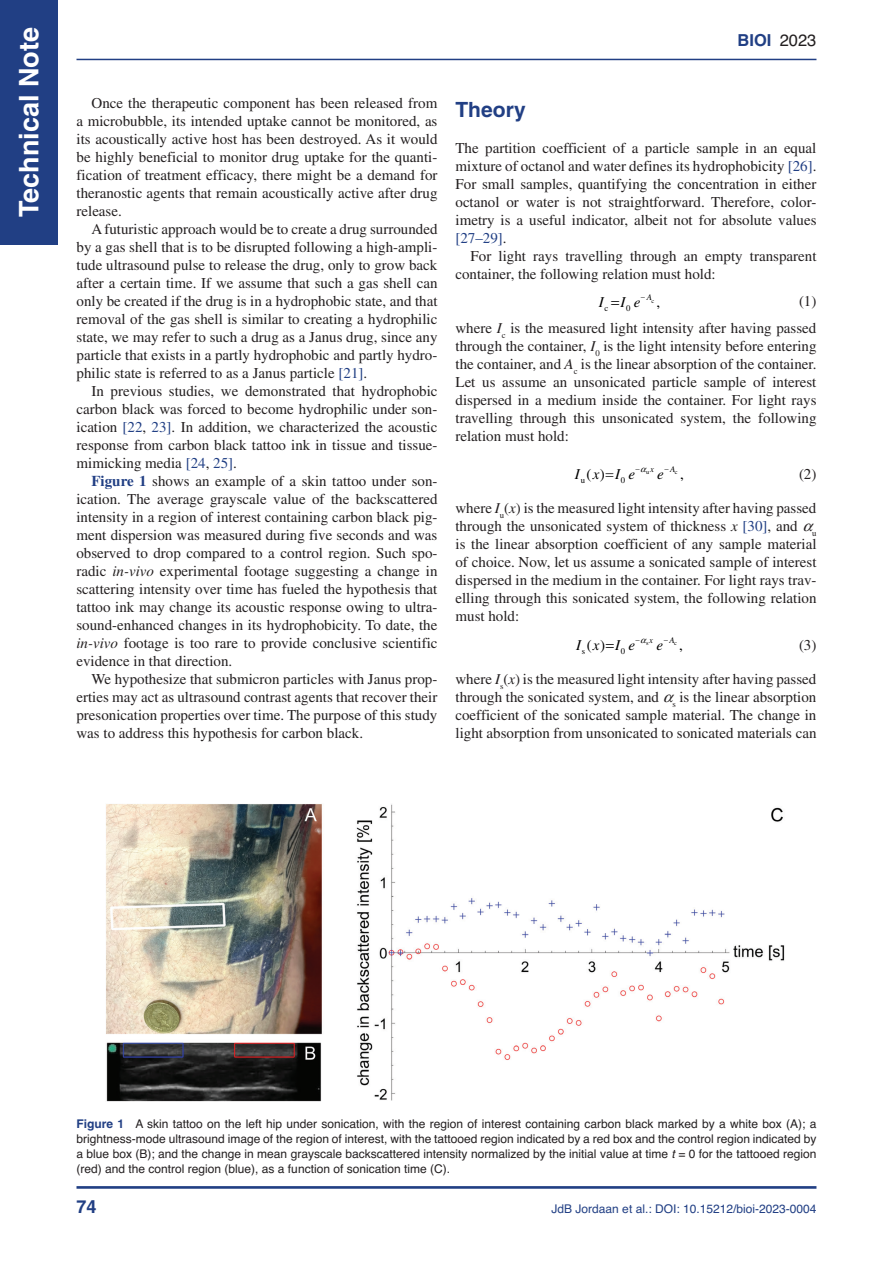
<style>
.page{position:relative;width:893px;height:1263px;background:#fff}
.page>*{position:absolute;margin:0;border:0;box-sizing:border-box;transform-origin:0 0}
.t1{font:700 27px "Helvetica";color:#fff}
.t2{font:700 21px "Helvetica";color:#213f84}
.t3{font:700 18px "Helvetica";color:#213f84}
.t4{font:700 16.5px "Helvetica";color:#213f84}
.t5{font:15px/18px "Times";color:#231f20;text-align:justify}
.t6{font:italic 15px "Times";letter-spacing:.555em;color:#000}
.t7{font:15px "Times";color:#000}
.t8{font:12px/15px "Helvetica";color:#231f20;text-align:justify}
.t9{font:12px "Helvetica";color:#213f84}
.t10{font:8.7px "Times";color:#000}
.t11{font:italic 8.7px "Times";color:#000}
.t12{font:6.3px "Times";color:#000}
.s1{font-weight:400;color:#231f20}
.s2{color:#213f84}
.s3{font-weight:700;color:#213f84}
.s4{font-style:italic}
</style>
<div class="page">
<hr style="left:76px;top:1186px;width:740px;height:3px;background:#213f84">
<img style="left:106px;top:804px;width:679px;height:297px">
<hr style="left:76px;top:59px;width:740px;height:1px;background:#213f84">
<div style="left:0;top:0;width:58px;height:245px;background:#213f84"></div>
<h1 class="t1" style="left:13px;top:217px;width:192px;rotate:-90deg">Technical Note</h1>
<p class="t4" style="left:738px;top:30px;width:80px">BIOI <span class="s1">2023</span></p>
<p class="t5" style="left:76px;top:94px;width:362px;text-indent:15px">Once the therapeutic component has been released from a microbubble, its intended uptake cannot be monitored, as its acoustically active host has been destroyed. As it would be highly beneficial to monitor drug uptake for the quanti&shy;fication of treatment efficacy, there might be a demand for theranostic agents that remain acoustically active after drug release.</p>
<p class="t5" style="left:76px;top:220px;width:362px;text-indent:15px">A futuristic approach would be to create a drug surrounded by a gas shell that is to be disrupted following a high-ampli&shy;tude ultrasound pulse to release the drug, only to grow back after a certain time. If we assume that such a gas shell can only be created if the drug is in a hydrophobic state, and that removal of the gas shell is similar to creating a hydrophilic state, we may refer to such a drug as a Janus drug, since any particle that exists in a partly hydrophobic and partly hydro&shy;philic state is referred to as a Janus particle <span class="s2">[21]</span>.</p>
<p class="t5" style="left:76px;top:382px;width:363px;text-indent:15px">In previous studies, we demonstrated that hydrophobic carbon black was forced to become hydrophilic under son&shy;ication <span class="s2">[22</span>, <span class="s2">23]</span>. In addition, we characterized the acoustic response from carbon black tattoo ink in tissue and tissue&shy;mimicking media <span class="s2">[24</span>, <span class="s2">25]</span>.</p>
<p class="t5" style="left:76px;top:472px;width:363px;text-indent:15px"><span class="s3">Figure 1</span> shows an example of a skin tattoo under son&shy;ication. The average grayscale value of the backscattered intensity in a region of interest containing carbon black pig&shy;ment dispersion was measured during five seconds and was observed to drop compared to a control region. Such spo&shy;radic <span class="s4">in-vivo</span> experimental footage suggesting a change in scattering intensity over time has fueled the hypothesis that tattoo ink may change its acoustic response owing to ultra&shy;sound-enhanced changes in its hydrophobicity. To date, the <span class="s4">in-vivo</span> footage is too rare to provide conclusive scientific evidence in that direction.</p>
<p class="t5" style="left:76px;top:670px;width:362px;text-indent:15px">We hypothesize that submicron particles with Janus prop&shy;erties may act as ultrasound contrast agents that recover their presonication properties over time. The purpose of this study was to address this hypothesis for carbon black.</p>
<h2 class="t2" style="left:455px;top:97px;width:72px">Theory</h2>
<p class="t5" style="left:455px;top:139px;width:363px">The partition coefficient of a particle sample in an equal mixture of octanol and water defines its hydrophobicity <span class="s2">[26]</span>.<br>For small samples, quantifying the concentration in either octanol or water is not straightforward. Therefore, color&shy;imetry is a useful indicator, albeit not for absolute values <span class="s2">[27–29]</span>.</p>
<p class="t5" style="left:455px;top:247px;width:362px;text-indent:15px">For light rays travelling through an empty transparent container, the following relation must hold:</p>
<p class="t12" style="left:651px;top:297px;width:4px">c</p>
<p class="t10" style="left:604px;top:303px;width:5px">c</p>
<p class="t10" style="left:626px;top:303px;width:6px">0</p>
<p class="t7" style="left:656px;top:294px;width:5px">,</p>
<p class="t11" style="left:647px;top:292px;width:7px">A</p>
<p class="t5" style="left:455px;top:287px;width:362px;line-height:27px;text-align:right">(1)<br>where <span class="s4">I</span><sub>c</sub> is the measured light intensity after having passed</p>
<p class="t5" style="left:455px;top:337px;width:362px">through the container, <span class="s4">I</span><sub>0</sub> is the light intensity before entering the container, and <span class="s4">A</span><sub>c</sub> is the linear absorption of the container.<br>Let us assume an unsonicated particle sample of interest dispersed in a medium inside the container. For light rays travelling through this unsonicated system, the following relation must hold:</p>
<p class="t12" style="left:646px;top:468px;width:5px">u</p>
<p class="t12" style="left:675px;top:468px;width:4px">c</p>
<p class="t10" style="left:581px;top:475px;width:6px">u</p>
<p class="t10" style="left:621px;top:475px;width:6px">0</p>
<p class="t6" style="left:599px;top:294px;width:43px">I Ie</p>
<p class="t11" style="left:650px;top:464px;width:5px">x</p>
<p class="t11" style="left:670px;top:464px;width:7px">A</p>
<p class="t6" style="left:575px;top:465px;width:62px">Ix Ie</p>
<p class="t6" style="left:657px;top:465px;width:8px">e</p>
<p class="t5" style="left:799px;top:464px;width:19px">(2)</p>
<p class="t5" style="left:455px;top:499px;width:363px">where <span class="s4">I</span><sub>u</sub>(<span class="s4">x</span>) is the measured light intensity after having passed through the unsonicated system of thickness <span class="s4">x</span> <span class="s2">[30]</span>, and <sub>u </sub>is the linear absorption coefficient of any sample material of choice. Now, let us assume a sonicated sample of interest dispersed in the medium in the container. For light rays trav&shy;elling through this sonicated system, the following relation must hold:</p>
<p class="t12" style="left:646px;top:639px;width:4px">s</p>
<p class="t12" style="left:674px;top:639px;width:4px">c</p>
<p class="t10" style="left:582px;top:646px;width:5px">s</p>
<p class="t10" style="left:621px;top:646px;width:6px">0</p>
<p class="t7" style="left:587px;top:465px;width:20px">( )</p>
<p class="t7" style="left:680px;top:465px;width:5px">,</p>
<p class="t11" style="left:649px;top:635px;width:5px">x</p>
<p class="t11" style="left:669px;top:635px;width:7px">A</p>
<p class="t6" style="left:576px;top:636px;width:60px">Ix Ie</p>
<p class="t6" style="left:656px;top:636px;width:8px">e</p>
<p class="t5" style="left:799px;top:635px;width:19px">(3)</p>
<p class="t5" style="left:455px;top:670px;width:362px">where <span class="s4">I</span><sub>s</sub>(<span class="s4">x</span>) is the measured light intensity after having passed through the sonicated system, and <sub>s</sub> is the linear absorption coefficient of the sonicated sample material. The change in light absorption from unsonicated to sonicated materials can</p>
<p class="t7" style="left:587px;top:636px;width:20px">( )</p>
<p class="t7" style="left:679px;top:636px;width:5px">,</p>
<p class="t8" style="left:76px;top:1116px;width:741px"><span class="s3">Figure 1</span> A skin tattoo on the left hip under sonication, with the region of interest containing carbon black marked by a white box (A); a brightness-mode ultrasound image of the region of interest, with the tattooed region indicated by a red box and the control region indicated by a blue box (B); and the change in mean grayscale backscattered intensity normalized by the initial value at time <span class="s4">t</span> = 0 for the tattooed region (red) and the control region (blue), as a function of sonication time (C).</p>
<p class="t3" style="left:76px;top:1195px;width:22px">74</p>
<p class="t9" style="left:552px;top:1201px;width:266px">JdB Jordaan et al.: DOI: 10.15212/bioi-2023-0004</p>
</div>
